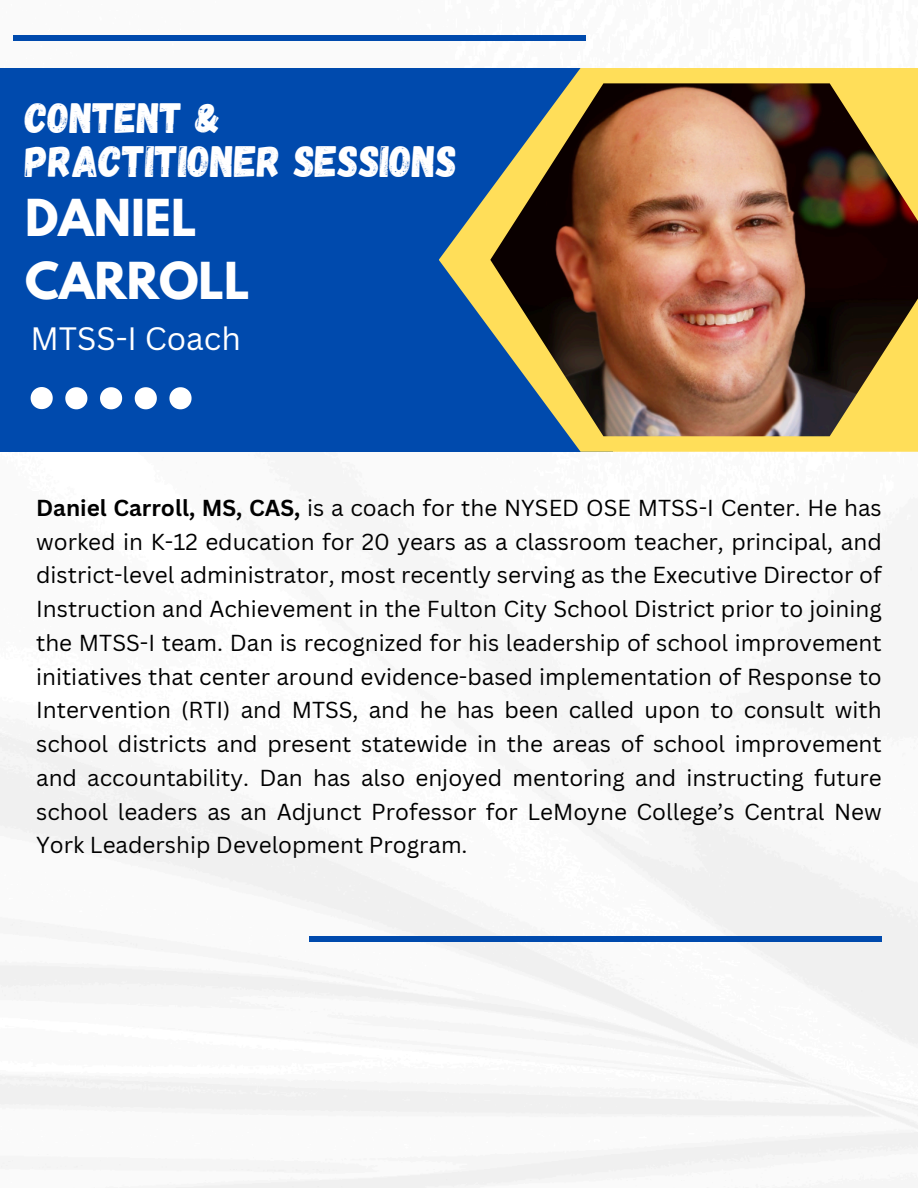
<style>
.page{position:relative;width:918px;height:1188px;background:#fff}
.page>*{position:absolute;margin:0;border:0;box-sizing:border-box;transform-origin:0 0}
.t1{font:700 45.15px/63px "League Spartan";color:#fff}
.t2{font:43.8px "Gagalin";color:#fff}
.t3{font:42.45px "Gagalin";color:#fff}
.t4{font:31.5px "Canva Sans";color:#fff}
.t5{font:22.5px/33.8px "Canva Sans";color:#000;text-align:justify}
.s1{font-weight:700}
</style>
<div class="page">
<img style="left:0;top:40px;width:918px;height:1148px">
<div style="left:0;top:68px;width:613px;height:384px;background:#004aad"></div>
<svg style="left:439px;top:68px;width:479px;height:384px"></svg>
<img style="left:490px;top:83px;width:428px;height:353px">
<div style="left:13px;top:35px;width:573px;height:5px;background:#004aad"></div>
<svg style="left:31px;top:387px;width:22px;height:22px"></svg>
<svg style="left:65px;top:387px;width:22px;height:22px"></svg>
<svg style="left:100px;top:387px;width:22px;height:22px"></svg>
<svg style="left:135px;top:387px;width:22px;height:22px"></svg>
<svg style="left:169px;top:387px;width:22px;height:22px"></svg>
<div style="left:309px;top:936px;width:573px;height:5px;background:#004aad"></div>
<p class="t3" style="left:25px;top:91px;width:197px">CONTENT &amp;</p>
<p class="t2" style="left:25px;top:133px;width:434px">PRACTITIONER SESSIONS</p>
<h1 class="t1" style="left:25px;top:192px;width:226px">DANIEL<br>CARROLL</h1>
<h3 class="t4" style="left:30px;top:317px;width:212px">MTSS-I Coach</h3>
<p class="t5" style="left:36px;top:490px;width:847px"><span class="s1">Daniel Carroll, MS, CAS,</span> is a coach for the NYSED OSE MTSS-I Center. He has worked in K-12 education for 20 years as a classroom teacher, principal, and district-level administrator, most recently serving as the Executive Director of Instruction and Achievement in the Fulton City School District prior to joining the MTSS-I team. Dan is recognized for his leadership of school improvement initiatives that center around evidence-based implementation of Response to Intervention (RTI) and MTSS, and he has been called upon to consult with school districts and present statewide in the areas of school improvement and accountability. Dan has also enjoyed mentoring and instructing future school leaders as an Adjunct Professor for LeMoyne College’s Central New York Leadership Development Program.</p>
</div>
